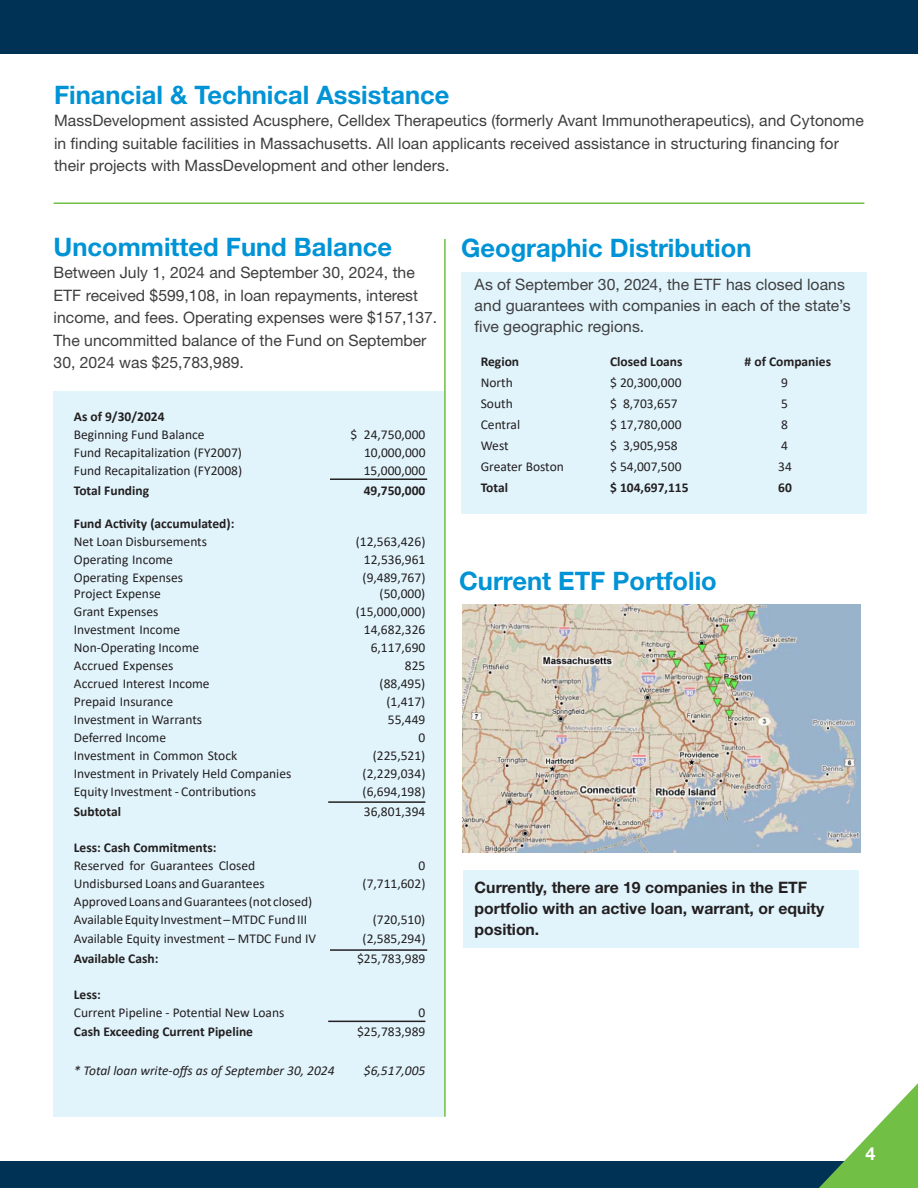
<style>
.page{position:relative;width:918px;height:1188px;background:#fff}
.page>*{position:absolute;margin:0;border:0;box-sizing:border-box;transform-origin:0 0}
.headers{font:700 25.5px "Helvetica Neue LT Std";color:#0093d5}
.t1{font:700 18px "Helvetica Neue LT Std";color:#fff}
.t2{font:15.75px/22.5px "Helvetica Neue LT Std";color:#3e3e3f}
.t3{font:700 15.75px/21px "Helvetica Neue LT Std";color:#231f20}
.t4{font:13.5px "Calibri";color:#231f20}
.t5{font:700 13.5px "Calibri";color:#231f20}
.t6{font:italic 13.5px "Calibri";color:#231f20}
</style>
<div class="page">
<div style="left:0;top:1161px;width:918px;height:27px;background:#003256"></div>
<svg style="left:819px;top:1083px;width:99px;height:105px"></svg>
<div style="left:461px;top:272px;width:405px;height:119px;background:#e1f4fc"></div>
<div style="left:461px;top:343px;width:405px;height:170px;background:#e1f4fc"></div>
<div style="left:54px;top:391px;width:392px;height:726px;background:#e1f4fc"></div>
<hr style="left:330px;top:478px;width:97px;height:2px;background:#231f20">
<hr style="left:328px;top:801px;width:97px;height:2px;background:#231f20">
<hr style="left:330px;top:949px;width:97px;height:2px;background:#231f20">
<hr style="left:328px;top:1021px;width:97px;height:1px;background:#231f20">
<img style="left:463px;top:604px;width:397px;height:248px">
<hr style="left:444px;top:239px;width:2px;height:878px;background:#71bf44">
<div style="left:0;top:0;width:918px;height:54px;background:#003256"></div>
<hr style="left:54px;top:202px;width:810px;height:2px;background:#71bf44">
<div style="left:463px;top:870px;width:396px;height:78px;background:#e1f4fc"></div>
<p class="headers" style="left:54px;top:79px;width:397px">Financial &amp; Technical Assistance</p>
<p class="t2" style="left:54px;top:109px;width:811px">MassDevelopment assisted Acusphere, Celldex Therapeutics (formerly Avant Immunotherapeutics), and Cytonome in finding suitable facilities in Massachusetts. All loan applicants received assistance in structuring financing for their projects with MassDevelopment and other lenders.</p>
<p class="headers" style="left:54px;top:231px;width:340px">Uncommitted Fund Balance</p>
<p class="t2" style="left:54px;top:261px;width:385px">Between July 1, 2024 and September 30, 2024, the ETF received $599,108, in loan repayments, interest income, and fees. Operating expenses were $157,137.<br>The uncommitted balance of the Fund on September 30, 2024 was $25,783,989.</p>
<p class="t5" style="left:74px;top:407px;width:92px">As of 9/30/2024</p>
<p class="t4" style="left:74px;top:425px;width:132px">Beginning Fund Balance</p>
<p class="t4" style="left:350px;top:425px;width:76px">$ 24,750,000</p>
<p class="t4" style="left:74px;top:443px;width:170px">Fund Recapitalization (FY2007)</p>
<p class="t4" style="left:364px;top:443px;width:63px">10,000,000</p>
<p class="t4" style="left:74px;top:461px;width:170px">Fund Recapitalization (FY2008)</p>
<p class="t4" style="left:364px;top:461px;width:63px">15,000,000</p>
<p class="t5" style="left:74px;top:481px;width:77px">Total Funding</p>
<p class="t5" style="left:364px;top:481px;width:63px">49,750,000</p>
<p class="t5" style="left:74px;top:514px;width:162px">Fund Activity (accumulated):</p>
<p class="t4" style="left:74px;top:532px;width:135px">Net Loan Disbursements</p>
<p class="t4" style="left:356px;top:532px;width:71px">(12,563,426)</p>
<p class="t4" style="left:74px;top:550px;width:101px">Operating Income</p>
<p class="t4" style="left:364px;top:550px;width:63px">12,536,961</p>
<p class="t4" style="left:74px;top:568px;width:111px">Operating Expenses</p>
<p class="t4" style="left:363px;top:568px;width:64px">(9,489,767)</p>
<p class="t4" style="left:74px;top:584px;width:89px">Project Expense</p>
<p class="t4" style="left:380px;top:584px;width:47px">(50,000)</p>
<p class="t4" style="left:74px;top:602px;width:86px">Grant Expenses</p>
<p class="t4" style="left:356px;top:602px;width:71px">(15,000,000)</p>
<p class="t4" style="left:74px;top:620px;width:108px">Investment Income</p>
<p class="t4" style="left:364px;top:620px;width:63px">14,682,326</p>
<p class="t4" style="left:74px;top:638px;width:127px">Non-Operating Income</p>
<p class="t4" style="left:371px;top:638px;width:56px">6,117,690</p>
<p class="t4" style="left:74px;top:656px;width:101px">Accrued Expenses</p>
<p class="t4" style="left:405px;top:656px;width:22px">825</p>
<p class="t4" style="left:74px;top:674px;width:137px">Accrued Interest Income</p>
<p class="t4" style="left:380px;top:674px;width:47px">(88,495)</p>
<p class="t4" style="left:74px;top:692px;width:101px">Prepaid Insurance</p>
<p class="t4" style="left:386px;top:692px;width:40px">(1,417)</p>
<p class="t4" style="left:74px;top:710px;width:130px">Investment in Warrants</p>
<p class="t4" style="left:388px;top:710px;width:39px">55,449</p>
<p class="t4" style="left:74px;top:728px;width:94px">Deferred Income</p>
<p class="t4" style="left:419px;top:728px;width:8px">0</p>
<p class="t4" style="left:74px;top:746px;width:165px">Investment in Common Stock</p>
<p class="t4" style="left:373px;top:746px;width:54px">(225,521)</p>
<p class="t4" style="left:74px;top:764px;width:219px">Investment in Privately Held Companies</p>
<p class="t4" style="left:363px;top:764px;width:64px">(2,229,034)</p>
<p class="t4" style="left:74px;top:782px;width:184px">Equity Investment - Contributions</p>
<p class="t4" style="left:363px;top:782px;width:64px">(6,694,198)</p>
<p class="t5" style="left:74px;top:802px;width:49px">Subtotal</p>
<p class="t4" style="left:364px;top:802px;width:63px">36,801,394</p>
<p class="t5" style="left:74px;top:838px;width:144px">Less: Cash Commitments:</p>
<p class="t4" style="left:74px;top:856px;width:183px">Reserved for Guarantees Closed</p>
<p class="t4" style="left:418px;top:856px;width:8px">0</p>
<p class="t4" style="left:74px;top:874px;width:192px">Undisbursed Loans and Guarantees</p>
<p class="t4" style="left:363px;top:874px;width:64px">(7,711,602)</p>
<p class="t4" style="left:74px;top:892px;width:240px">Approved Loans and Guarantees (not closed)</p>
<p class="t4" style="left:74px;top:910px;width:235px">Available Equity Investment – MTDC Fund III</p>
<p class="t4" style="left:373px;top:910px;width:54px">(720,510)</p>
<p class="t4" style="left:74px;top:929px;width:244px">Available Equity investment – MTDC Fund IV</p>
<p class="t4" style="left:363px;top:929px;width:64px">(2,585,294)</p>
<p class="t5" style="left:74px;top:949px;width:86px">Available Cash:</p>
<p class="t4" style="left:357px;top:949px;width:70px">$25,783,989</p>
<p class="t5" style="left:74px;top:985px;width:28px">Less:</p>
<p class="t4" style="left:74px;top:1003px;width:212px">Current Pipeline - Potential New Loans</p>
<p class="t4" style="left:419px;top:1003px;width:8px">0</p>
<p class="t5" style="left:74px;top:1022px;width:181px">Cash Exceeding Current Pipeline</p>
<p class="t4" style="left:357px;top:1022px;width:70px">$25,783,989</p>
<p class="t6" style="left:74px;top:1061px;width:262px">* Total loan write-offs as of September 30, 2024</p>
<p class="t6" style="left:364px;top:1061px;width:63px">$6,517,005</p>
<p class="headers" style="left:461px;top:232px;width:292px">Geographic Distribution</p>
<p class="t2" style="left:475px;top:274px;width:377px;line-height:21px">As of September 30, 2024, the ETF has closed loans and guarantees with companies in each of the state’s five geographic regions.</p>
<p class="t5" style="left:481px;top:352px;width:40px">Region</p>
<p class="t5" style="left:610px;top:352px;width:74px">Closed Loans</p>
<p class="t5" style="left:745px;top:352px;width:88px"># of Companies</p>
<p class="t4" style="left:481px;top:374px;width:34px">North</p>
<p class="t4" style="left:610px;top:374px;width:73px">$ 20,300,000</p>
<p class="t4" style="left:781px;top:374px;width:8px">9</p>
<p class="t4" style="left:481px;top:395px;width:34px">South</p>
<p class="t4" style="left:610px;top:395px;width:69px">$ 8,703,657</p>
<p class="t4" style="left:781px;top:395px;width:8px">5</p>
<p class="t4" style="left:481px;top:416px;width:41px">Central</p>
<p class="t4" style="left:610px;top:416px;width:73px">$ 17,780,000</p>
<p class="t4" style="left:781px;top:416px;width:8px">8</p>
<p class="t4" style="left:481px;top:437px;width:29px">West</p>
<p class="t4" style="left:610px;top:437px;width:69px">$ 3,905,958</p>
<p class="t4" style="left:781px;top:437px;width:8px">4</p>
<p class="t4" style="left:481px;top:458px;width:85px">Greater Boston</p>
<p class="t4" style="left:610px;top:458px;width:73px">$ 54,007,500</p>
<p class="t4" style="left:778px;top:458px;width:15px">34</p>
<p class="t5" style="left:481px;top:478px;width:29px">Total</p>
<p class="t5" style="left:610px;top:478px;width:80px">$ 104,697,115</p>
<p class="t5" style="left:778px;top:478px;width:15px">60</p>
<p class="headers" style="left:459px;top:565px;width:259px">Current ETF Portfolio</p>
<p class="t3" style="left:475px;top:876px;width:351px">Currently, there are 19 companies in the ETF portfolio with an active loan, warrant, or equity position.</p>
<p class="t1" style="left:866px;top:1143px;width:12px">4</p>
</div>
